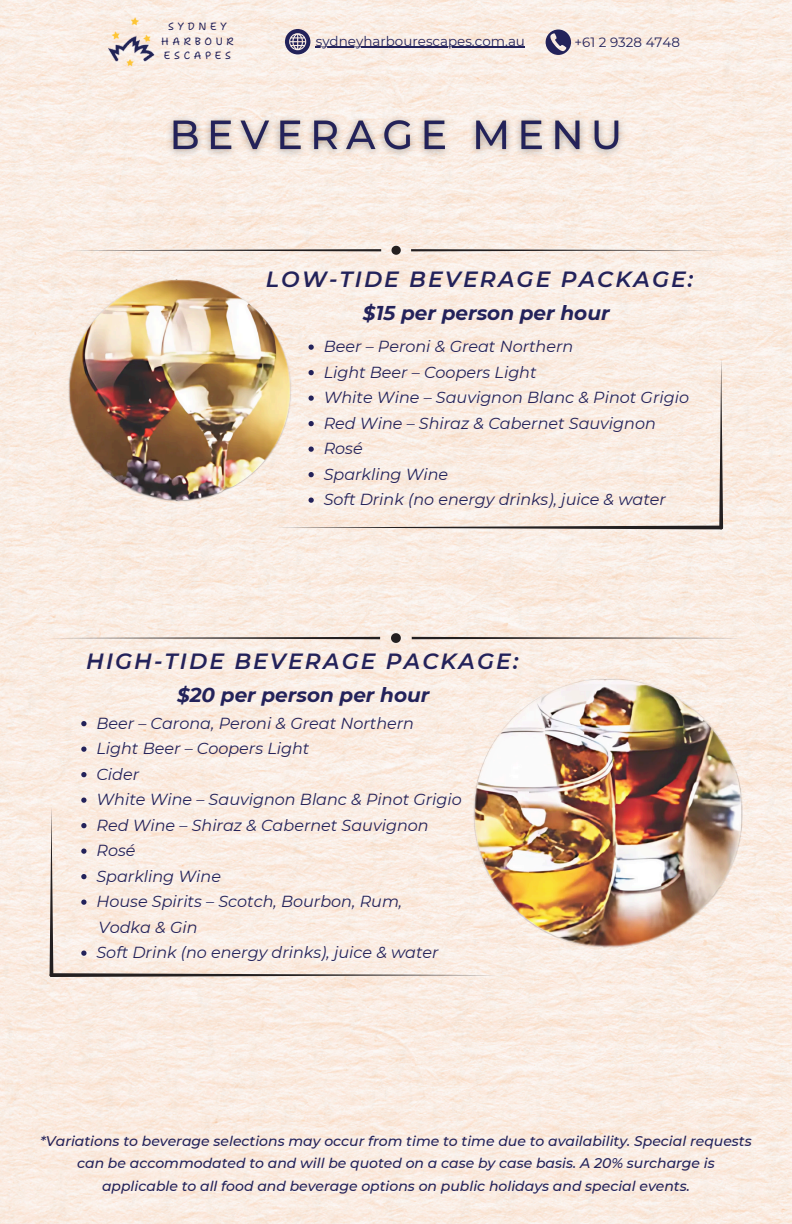
<style>
.page{position:relative;width:792px;height:1224px;background:#fff}
.page>*{position:absolute;margin:0;border:0;box-sizing:border-box;transform-origin:0 0}
.t1{font:italic 600 22px "Montserrat";letter-spacing:.095em;color:#23225a}
.t2{font:italic 700 20px "Montserrat";color:#23225a}
.t3{font:italic 16px "Montserrat";color:#23225a}
.t4{font:italic 500 14px/22.5px "Montserrat";color:#23225a;text-align:center}
.t5{font:13.5px "Montserrat";color:#23225a}
.t6{font:10.5px/14.2px "Shantell Sans";letter-spacing:.345em;color:#23225a;text-align:center}
</style>
<div class="page">
<img style="left:0;top:0;width:792px;height:1224px">
<img style="left:108px;top:14px;width:50px;height:56px">
<hr style="left:316px;top:47px;width:209px;height:1px;background:#23225a">
<svg style="left:546px;top:30px;width:25px;height:25px"></svg>
<svg style="left:285px;top:29px;width:25px;height:25px"></svg>
<img style="left:162px;top:110px;width:468px;height:53px">
<svg style="left:411px;top:249px;width:313px;height:2px"></svg>
<svg style="left:69px;top:249px;width:312px;height:2px"></svg>
<svg style="left:392px;top:246px;width:9px;height:9px"></svg>
<svg style="left:309px;top:345px;width:5px;height:5px"></svg>
<svg style="left:275px;top:359px;width:449px;height:171px;background:#f5e8de"></svg>
<img style="left:68px;top:279px;width:225px;height:223px">
<svg style="left:412px;top:637px;width:330px;height:2px"></svg>
<svg style="left:49px;top:637px;width:331px;height:2px"></svg>
<svg style="left:391px;top:633px;width:10px;height:10px"></svg>
<svg style="left:81px;top:721px;width:6px;height:5px"></svg>
<svg style="left:81px;top:747px;width:6px;height:5px"></svg>
<svg style="left:81px;top:772px;width:6px;height:5px"></svg>
<svg style="left:49px;top:798px;width:449px;height:180px;background:#f6e9df"></svg>
<img style="left:473px;top:678px;width:270px;height:270px">
<p class="t6" style="left:161px;top:20px;width:73px">SYDNEY<br>HARBOUR<br>ESCAPES</p>
<p class="t5" style="left:316px;top:33px;width:211px">sydneyharbourescapes.com.au</p>
<h5 class="t5" style="left:575px;top:34px;width:107px">+61 2 9328 4748</h5>
<h5 class="t1" style="left:266px;top:266px;width:429px">LOW-TIDE BEVERAGE PACKAGE:</h5>
<h5 class="t2" style="left:363px;top:301px;width:248px">$15 per person per hour</h5>
<p class="t3" style="left:324px;top:337px;width:251px">Beer – Peroni &amp; Great Northern</p>
<h2 class="t3" style="left:324px;top:362px;width:214px">Light Beer – Coopers Light</h2>
<p class="t3" style="left:324px;top:388px;width:367px">White Wine – Sauvignon Blanc &amp; Pinot Grigio</p>
<p class="t3" style="left:324px;top:413px;width:334px">Red Wine – Shiraz &amp; Cabernet Sauvignon</p>
<p class="t3" style="left:324px;top:439px;width:41px">Rosé</p>
<p class="t3" style="left:324px;top:464px;width:126px">Sparkling Wine</p>
<p class="t3" style="left:324px;top:490px;width:344px">Soft Drink (no energy drinks), juice &amp; water</p>
<p class="t1" style="left:86px;top:648px;width:434px">HIGH-TIDE BEVERAGE PACKAGE:</p>
<p class="t2" style="left:177px;top:683px;width:254px">$20 per person per hour</p>
<p class="t3" style="left:96px;top:713px;width:319px">Beer – Carona, Peroni &amp; Great Northern</p>
<p class="t3" style="left:96px;top:739px;width:214px">Light Beer – Coopers Light</p>
<p class="t3" style="left:96px;top:764px;width:44px">Cider</p>
<p class="t3" style="left:96px;top:790px;width:367px">White Wine – Sauvignon Blanc &amp; Pinot Grigio</p>
<p class="t3" style="left:96px;top:815px;width:334px">Red Wine – Shiraz &amp; Cabernet Sauvignon</p>
<h2 class="t3" style="left:96px;top:841px;width:41px">Rosé</h2>
<p class="t3" style="left:96px;top:866px;width:126px">Sparkling Wine</p>
<p class="t3" style="left:96px;top:892px;width:307px">House Spirits – Scotch, Bourbon, Rum,</p>
<p class="t3" style="left:99px;top:917px;width:100px">Vodka &amp; Gin</p>
<p class="t3" style="left:96px;top:943px;width:344px">Soft Drink (no energy drinks), juice &amp; water</p>
<p class="t4" style="left:40px;top:1130px;width:713px">*Variations to beverage selections may occur from time to time due to availability. Special requests can be accommodated to and will be quoted on a case by case basis. A 20% surcharge is applicable to all food and beverage options on public holidays and special events.</p>
</div>
